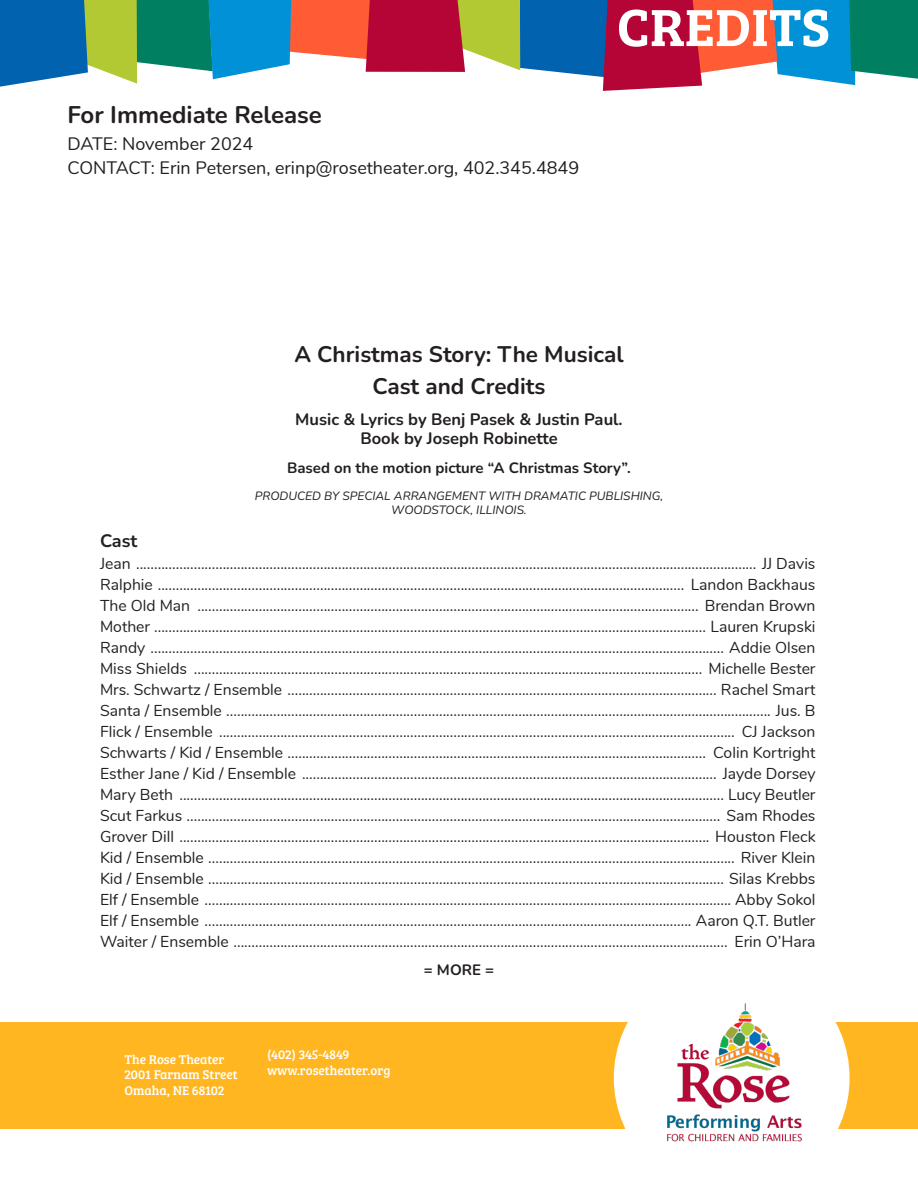
<style>
.page{position:relative;width:918px;height:1188px;background:#fff}
.page>*{position:absolute;margin:0;border:0;box-sizing:border-box;transform-origin:0 0}
.t1{font:54px "Bree Serif Sb";color:#fff}
.t2{font:700 24px "Nunito";color:#231f20}
.t3{font:700 22.5px "Nunito";color:#231f20}
.t4{font:18px "Nunito";color:#231f20}
.t5{font:700 18px "Nunito";color:#231f20}
.t6{font:700 16.5px "Nunito";color:#231f20}
.t7{font:15.75px "Nunito";color:#231f20}
.t8{font:700 15px "Nunito";color:#231f20}
.t9{font:13.2px "Bree Serif";color:#fff}
.t10{font:italic 12px/14.4px "Nunito";color:#231f20;text-align:center}
</style>
<div class="page">
<div style="left:0;top:1022px;width:918px;height:107px;background:#ffb620"></div>
<svg style="left:0;top:0;width:918px;height:91px"></svg>
<svg style="left:614px;top:1022px;width:236px;height:107px;background:#fff6e5"></svg>
<img style="left:654px;top:1003px;width:161px;height:139px">
<p class="t2" style="left:68px;top:97px;width:256px">For Immediate Release</p>
<p class="t4" style="left:68px;top:130px;width:187px">DATE: November 2024</p>
<p class="t4" style="left:68px;top:154px;width:513px">CONTACT: Erin Petersen, erinp@rosetheater.org, 402.345.4849</p>
<p class="t1" style="left:617px;top:-14px;width:215px">CREDITS</p>
<p class="t5" style="left:100px;top:528px;width:39px">Cast</p>
<p class="t3" style="left:294px;top:339px;width:331px">A Christmas Story: The Musical</p>
<p class="t3" style="left:373px;top:370px;width:174px">Cast and Credits</p>
<p class="t6" style="left:295px;top:407px;width:329px">Music &amp; Lyrics by Benj Pasek &amp; Justin Paul.</p>
<p class="t6" style="left:360px;top:427px;width:199px">Book by Joseph Robinette</p>
<p class="t8" style="left:287px;top:457px;width:345px">Based on the motion picture “A Christmas Story”.</p>
<p class="t10" style="left:255px;top:488px;width:410px">PRODUCED BY SPECIAL ARRANGEMENT WITH DRAMATIC PUBLISHING,<br>WOODSTOCK, ILLINOIS.</p>
<p class="t7" style="left:100px;top:552px;width:717px">Jean ............................................................................................................................................................................ JJ Davis</p>
<p class="t7" style="left:100px;top:573px;width:717px">Ralphie .................................................................................................................................................. Landon Backhaus</p>
<p class="t7" style="left:100px;top:594px;width:717px">The Old Man ........................................................................................................................................... Brendan Brown</p>
<p class="t7" style="left:100px;top:615px;width:717px">Mother ......................................................................................................................................................... Lauren Krupski</p>
<p class="t7" style="left:100px;top:636px;width:717px">Randy ............................................................................................................................................................... Addie Olsen</p>
<p class="t7" style="left:100px;top:657px;width:717px">Miss Shields ............................................................................................................................................. Michelle Bester</p>
<p class="t7" style="left:100px;top:678px;width:717px">Mrs. Schwartz / Ensemble ....................................................................................................................... Rachel Smart</p>
<p class="t7" style="left:100px;top:699px;width:717px">Santa / Ensemble ....................................................................................................................................................... Jus. B</p>
<p class="t7" style="left:100px;top:720px;width:717px">Flick / Ensemble ............................................................................................................................................... CJ Jackson</p>
<p class="t7" style="left:100px;top:741px;width:717px">Schwarts / Kid / Ensemble .................................................................................................................... Colin Kortright</p>
<p class="t7" style="left:100px;top:762px;width:717px">Esther Jane / Kid / Ensemble ................................................................................................................... Jayde Dorsey</p>
<p class="t7" style="left:100px;top:783px;width:717px">Mary Beth ....................................................................................................................................................... Lucy Beutler</p>
<p class="t7" style="left:100px;top:804px;width:717px">Scut Farkus .................................................................................................................................................... Sam Rhodes</p>
<p class="t7" style="left:100px;top:825px;width:717px">Grover Dill ................................................................................................................................................... Houston Fleck</p>
<p class="t7" style="left:100px;top:846px;width:717px">Kid / Ensemble .................................................................................................................................................. River Klein</p>
<p class="t7" style="left:100px;top:867px;width:717px">Kid / Ensemble ............................................................................................................................................... Silas Krebbs</p>
<p class="t7" style="left:100px;top:888px;width:717px">Elf / Ensemble .................................................................................................................................................. Abby Sokol</p>
<p class="t7" style="left:100px;top:909px;width:717px">Elf / Ensemble ....................................................................................................................................... Aaron Q.T. Butler</p>
<p class="t7" style="left:100px;top:930px;width:717px">Waiter / Ensemble ......................................................................................................................................... Erin O’Hara</p>
<p class="t8" style="left:424px;top:959px;width:72px">= MORE =</p>
<p class="t9" style="left:124px;top:1049px;width:102px">The Rose Theater</p>
<p class="t9" style="left:124px;top:1065px;width:115px">2001 Farnam Street</p>
<p class="t9" style="left:124px;top:1081px;width:101px">Omaha, NE 68102</p>
<p class="t9" style="left:267px;top:1044px;width:84px">(402) 345-4849</p>
<p class="t9" style="left:267px;top:1060px;width:125px">www.rosetheater.org</p>
</div>
